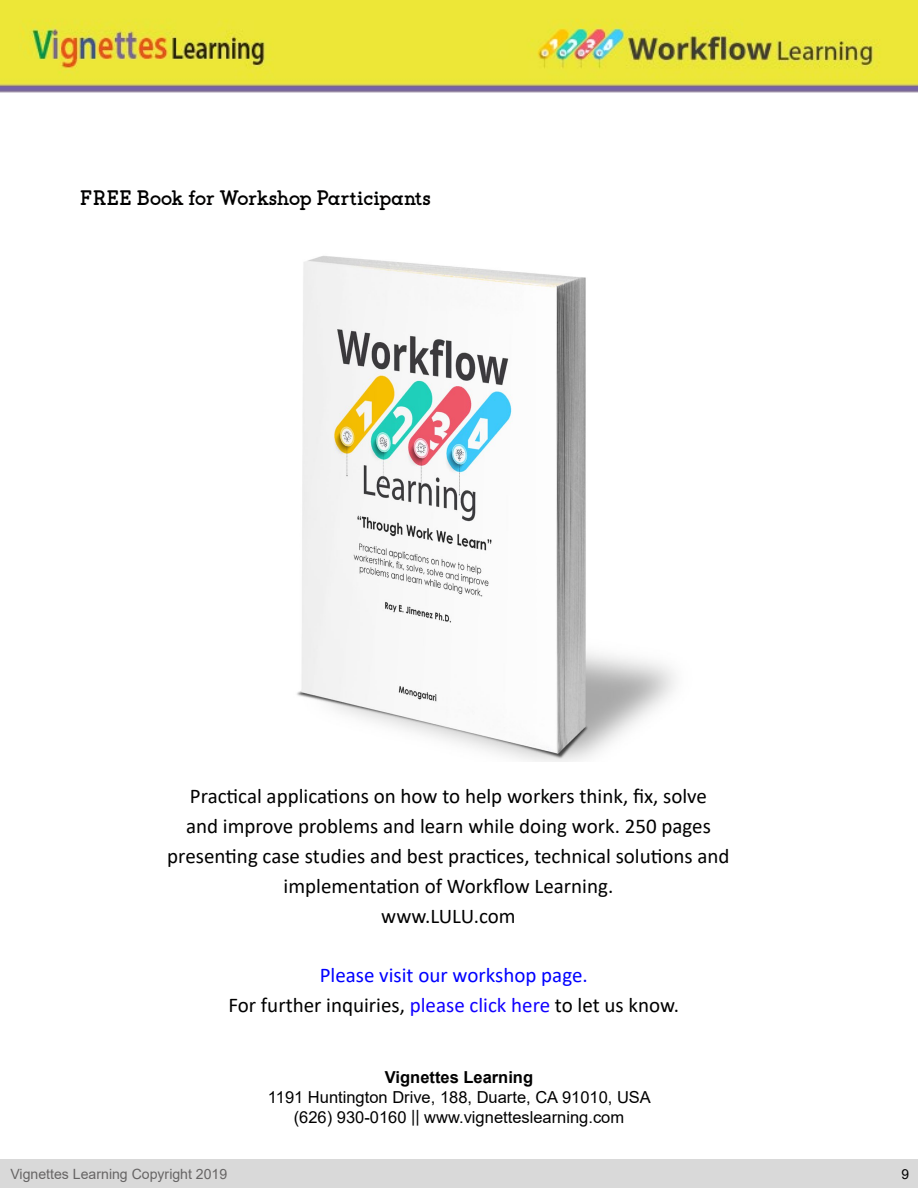
<style>
.page{position:relative;width:918px;height:1188px;background:#fff}
.page>*{position:absolute;margin:0;border:0;box-sizing:border-box;transform-origin:0 0}
.t1{font:21px/30px "Calibri";color:#010000;text-align:center}
.t2{font:700 21px "Flagship Slab";color:#010000}
.t3{font:16.5px/19.8px "Arial";color:#010000;text-align:center}
.t4{font:700 16.5px "Arial";color:#010000}
.t5{font:14.1px "Arial";color:#676565}
.t6{font:13.8px "Arial";color:#666}
.t7{font:13.8px "Arial";color:#000}
.s1{color:#00f}
.s2{color:#10f}
</style>
<div class="page">
<div style="left:0;top:1160px;width:918px;height:28px;background:#d9d9d9"></div>
<img style="left:0;top:0;width:918px;height:93px">
<img style="left:297px;top:256px;width:378px;height:506px">
<p class="t2" style="left:80px;top:185px;width:352px">FREE Book for Workshop Participants</p>
<p class="t1" style="left:167px;top:781px;width:564px">Practical applications on how to help workers think, fix, solve<br>and improve problems and learn while doing work. 250 pages presenting case studies and best practices, technical solutions and implementation of Workflow Learning.<br>www.LULU.com</p>
<p class="t1" style="left:228px;top:959px;width:452px"><span class="s1">Please visit our workshop page.<br></span>For further inquiries, <span class="s2">please click here</span> to let us know.</p>
<p class="t4" style="left:385px;top:1066px;width:150px">Vignettes Learning</p>
<p class="t3" style="left:268px;top:1087px;width:385px">1191 Huntington Drive, 188, Duarte, CA 91010, USA (626) 930-0160 || www.vignetteslearning.com</p>
<p class="t5" style="left:10px;top:1164px;width:218px">Vignettes Learning Copyright 2019</p>
<p class="t6" style="left:79px;top:1164px;width:144px">earning Copyright 2015</p>
<p class="t7" style="left:902px;top:1164px;width:9px">9</p>
</div>
